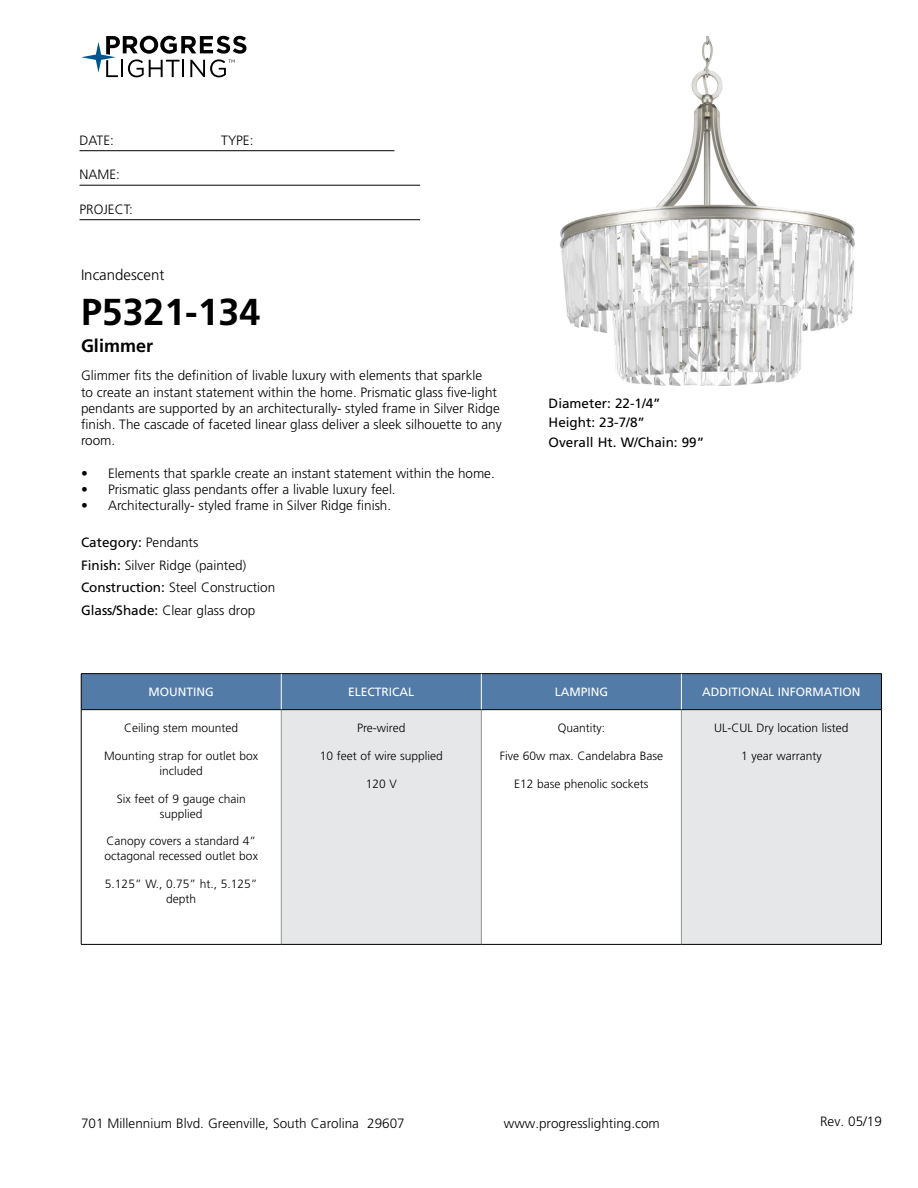
<style>
.page{position:relative;width:918px;height:1188px;background:#fff}
.page>*{position:absolute;margin:0;border:0;box-sizing:border-box;transform-origin:0 0}
.t1{font:700 37.5px "Frutiger LT Std";color:#000}
.t2{font:700 18px "Frutiger LT Std";color:#000}
.t3{font:300 15px "Frutiger LT Std";color:#000}
.t4{font:300 13.5px/16.2px "Frutiger LT Std";color:#000}
.t5{font:13.5px/19.5px "Frutiger LT Std";color:#000}
.t6{font:300 12px/15px "Frutiger LT Std";color:#000;text-align:center}
.t7{font:12px "Frutiger LT Std";color:#fff}
.s1{font-weight:400}
</style>
<div class="page">
<svg style="left:81px;top:36px;width:165px;height:41px"></svg>
<hr style="left:80px;top:150px;width:314px;height:1px;background:#000">
<hr style="left:80px;top:185px;width:340px;height:1px;background:#000">
<hr style="left:80px;top:219px;width:340px;height:1px;background:#000">
<div style="left:82px;top:674px;width:799px;height:35px;background:#527ba8"></div>
<div style="left:281px;top:710px;width:200px;height:234px;background:#e6e7e8"></div>
<div style="left:681px;top:710px;width:200px;height:234px;background:#e6e7e8"></div>
<hr style="left:281px;top:710px;width:1px;height:234px;background:#939598">
<hr style="left:481px;top:710px;width:1px;height:234px;background:#939598">
<hr style="left:681px;top:710px;width:1px;height:234px;background:#939598">
<hr style="left:81px;top:709px;width:200px;height:1px;background:#000">
<hr style="left:281px;top:709px;width:200px;height:1px;background:#000">
<hr style="left:481px;top:709px;width:200px;height:1px;background:#000">
<hr style="left:681px;top:709px;width:200px;height:1px;background:#000">
<hr style="left:81px;top:944px;width:200px;height:1px;background:#000">
<hr style="left:281px;top:944px;width:200px;height:1px;background:#000">
<hr style="left:481px;top:944px;width:200px;height:1px;background:#000">
<hr style="left:681px;top:944px;width:201px;height:1px;background:#000">
<hr style="left:81px;top:673px;width:200px;height:1px;background:#000">
<hr style="left:81px;top:674px;width:1px;height:36px;background:#000">
<hr style="left:281px;top:673px;width:200px;height:1px;background:#000">
<hr style="left:481px;top:673px;width:200px;height:1px;background:#000">
<hr style="left:681px;top:673px;width:201px;height:1px;background:#000">
<hr style="left:881px;top:674px;width:1px;height:36px;background:#000">
<hr style="left:81px;top:710px;width:1px;height:234px;background:#000">
<hr style="left:881px;top:710px;width:1px;height:234px;background:#000">
<hr style="left:281px;top:674px;width:1px;height:35px;background:#fff">
<hr style="left:681px;top:674px;width:1px;height:35px;background:#fff">
<hr style="left:481px;top:674px;width:1px;height:35px;background:#fff">
<img style="left:560px;top:36px;width:295px;height:349px">
<p class="t4" style="left:80px;top:132px;width:36px">DATE:</p>
<p class="t4" style="left:221px;top:132px;width:34px">TYPE:</p>
<p class="t4" style="left:80px;top:167px;width:42px">NAME:</p>
<p class="t4" style="left:80px;top:201px;width:55px">PROJECT:</p>
<p class="t3" style="left:81px;top:266px;width:85px">Incandescent</p>
<h1 class="t1" style="left:81px;top:290px;width:181px">P5321-134</h1>
<h2 class="t2" style="left:81px;top:335px;width:74px">Glimmer</h2>
<p class="t4" style="left:81px;top:368px;width:422px">Glimmer fits the definition of livable luxury with elements that sparkle<br>to create an instant statement within the home. Prismatic glass five-light pendants are supported by an architecturally- styled frame in Silver Ridge finish. The cascade of faceted linear glass deliver a sleek silhouette to any room.</p>
<p class="t4" style="left:81px;top:465px;width:415px">• Elements that sparkle create an instant statement within the home.</p>
<p class="t4" style="left:81px;top:481px;width:316px">• Prismatic glass pendants offer a livable luxury feel.</p>
<p class="t4" style="left:81px;top:497px;width:312px">• Architecturally- styled frame in Silver Ridge finish.</p>
<p class="t4" style="left:81px;top:532px;width:196px;line-height:22.5px"><span class="s1">Category:</span> Pendants<br><span class="s1">Finish:</span> Silver Ridge (painted)<br><span class="s1">Construction:</span> Steel Construction<br><span class="s1">Glass/Shade:</span> Clear glass drop</p>
<p class="t5" style="left:549px;top:393px;width:157px">Diameter: 22-1/4”<br>Height: 23-7/8”<br>Overall Ht. W/Chain: 99”</p>
<p class="t7" style="left:149px;top:685px;width:67px">MOUNTING</p>
<p class="t7" style="left:348px;top:685px;width:68px">ELECTRICAL</p>
<p class="t7" style="left:555px;top:685px;width:55px">LAMPING</p>
<p class="t7" style="left:702px;top:685px;width:160px">ADDITIONAL INFORMATION</p>
<p class="t6" style="left:124px;top:721px;width:116px">Ceiling stem mounted</p>
<p class="t6" style="left:104px;top:748px;width:156px">Mounting strap for outlet box included</p>
<p class="t6" style="left:117px;top:791px;width:131px">Six feet of 9 gauge chain supplied</p>
<p class="t6" style="left:105px;top:834px;width:155px;text-align:left">Canopy covers a standard 4” octagonal recessed outlet box</p>
<p class="t6" style="left:105px;top:877px;width:154px">5.125” W., 0.75” ht., 5.125” depth</p>
<p class="t6" style="left:357px;top:721px;width:50px">Pre-wired</p>
<p class="t6" style="left:320px;top:748px;width:125px">10 feet of wire supplied</p>
<p class="t6" style="left:366px;top:776px;width:33px">120 V</p>
<p class="t6" style="left:714px;top:721px;width:136px">UL-CUL Dry location listed</p>
<p class="t6" style="left:741px;top:748px;width:82px">1 year warranty</p>
<p class="t6" style="left:558px;top:721px;width:49px">Quantity:</p>
<p class="t6" style="left:500px;top:748px;width:165px">Five 60w max. Candelabra Base</p>
<p class="t6" style="left:514px;top:776px;width:136px">E12 base phenolic sockets</p>
<p class="t4" style="left:81px;top:1115px;width:325px">701 Millennium Blvd. Greenville, South Carolina 29607</p>
<p class="t4" style="left:504px;top:1115px;width:158px">www.progresslighting.com</p>
<p class="t4" style="left:820px;top:1114px;width:63px">Rev. 05/19</p>
</div>
